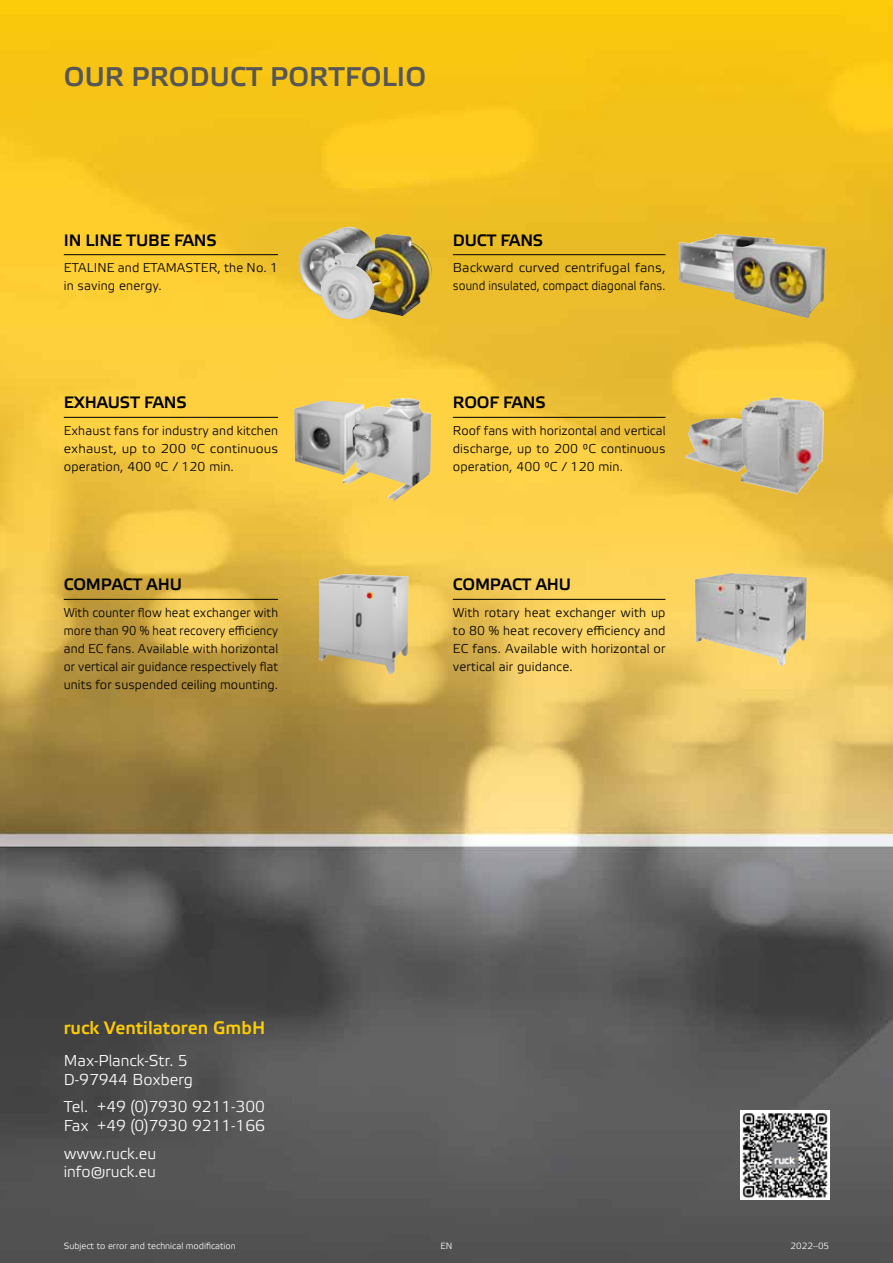
<style>
.page{position:relative;width:893px;height:1263px;background:#fff}
.page>*{position:absolute;margin:0;border:0;box-sizing:border-box;transform-origin:0 0}
.t1{font:500 27px "Etelka";letter-spacing:.005em;color:#565656}
.t2{font:500 18px "Etelka";color:#fc0}
.t3{font:500 16.5px "Etelka";letter-spacing:-.01em;color:#000}
.t4{font:300 15.75px/18.9px "Etelka";color:#fff}
.t5{font:300 12.75px/18px "Etelka";letter-spacing:.01em;color:#000;text-align:justify}
.t6{font:300 12.75px/18px "Etelka";letter-spacing:.01em;color:#000;text-align:justify;scale:.95 1}
.t7{font:300 12.75px/18px "Etelka";letter-spacing:.01em;color:#000;scale:1.06 1}
.t8{font:300 9px "Etelka";color:#fff}
</style>
<div class="page">
<img style="left:0;top:0;width:893px;height:1263px">
<img style="left:299px;top:227px;width:78px;height:72px">
<img style="left:354px;top:234px;width:78px;height:82px">
<img style="left:695px;top:573px;width:112px;height:93px">
<img style="left:679px;top:234px;width:95px;height:63px">
<img style="left:733px;top:242px;width:92px;height:77px">
<img style="left:319px;top:574px;width:89px;height:100px">
<img style="left:686px;top:418px;width:46px;height:38px">
<img style="left:741px;top:397px;width:83px;height:98px">
<img style="left:320px;top:253px;width:55px;height:66px">
<img style="left:294px;top:401px;width:49px;height:74px">
<img style="left:343px;top:398px;width:88px;height:104px">
<img style="left:740px;top:1110px;width:89px;height:89px">
<hr style="left:64px;top:254px;width:214px;height:1px;background:#000">
<hr style="left:453px;top:254px;width:212px;height:1px;background:#000">
<hr style="left:64px;top:417px;width:214px;height:1px;background:#000">
<hr style="left:453px;top:417px;width:212px;height:1px;background:#000">
<hr style="left:453px;top:599px;width:212px;height:1px;background:#000">
<hr style="left:64px;top:599px;width:214px;height:1px;background:#000">
<h1 class="t1" style="left:64px;top:62px;width:364px">OUR PRODUCT PORTFOLIO</h1>
<p class="t3" style="left:64px;top:231px;width:154px">IN LINE TUBE FANS</p>
<p class="t5" style="left:64px;top:259px;width:216px">ETALINE and ETAMASTER, the No. 1 in saving energy.</p>
<p class="t3" style="left:64px;top:393px;width:124px">EXHAUST FANS</p>
<p class="t5" style="left:64px;top:422px;width:216px">Exhaust fans for industry and kitchen exhaust, up to 200 °C continuous operation, 400 °C / 120 min.</p>
<p class="t3" style="left:64px;top:575px;width:120px">COMPACT AHU</p>
<p class="t6" style="left:64px;top:604px;width:227px">With counter flow heat exchanger with more than 90 % heat recovery efficiency and EC fans. Available with horizontal or vertical air guidance respectively flat units for suspended ceiling mounting.</p>
<p class="t3" style="left:453px;top:231px;width:92px">DUCT FANS</p>
<p class="t7" style="left:453px;top:259px;width:202px">Backward curved centrifugal fans, sound insulated, compact diagonal fans.</p>
<p class="t3" style="left:453px;top:393px;width:94px">ROOF FANS</p>
<p class="t5" style="left:453px;top:422px;width:214px">Roof fans with horizontal and vertical discharge, up to 200 °C continuous operation, 400 °C / 120 min.</p>
<p class="t3" style="left:453px;top:575px;width:120px">COMPACT AHU</p>
<p class="t5" style="left:453px;top:604px;width:214px">With rotary heat exchanger with up to 80 % heat recovery efficiency and EC fans. Available with horizontal or vertical air guidance.</p>
<h2 class="t2" style="left:64px;top:1018px;width:203px">ruck Ventilatoren GmbH</h2>
<p class="t4" style="left:64px;top:1052px;width:131px">Max-Planck-Str. 5<br>D-97944 Boxberg</p>
<p class="t4" style="left:64px;top:1098px;width:203px">Tel. +49 (0)7930 9211-300<br>Fax +49 (0)7930 9211-166</p>
<p class="t4" style="left:64px;top:1144px;width:94px">www.ruck.eu info@ruck.eu</p>
<p class="t8" style="left:64px;top:1241px;width:174px">Subject to error and technical modification</p>
<p class="t8" style="left:440px;top:1241px;width:14px">EN</p>
<p class="t8" style="left:791px;top:1241px;width:40px">2022--05</p>
</div>
